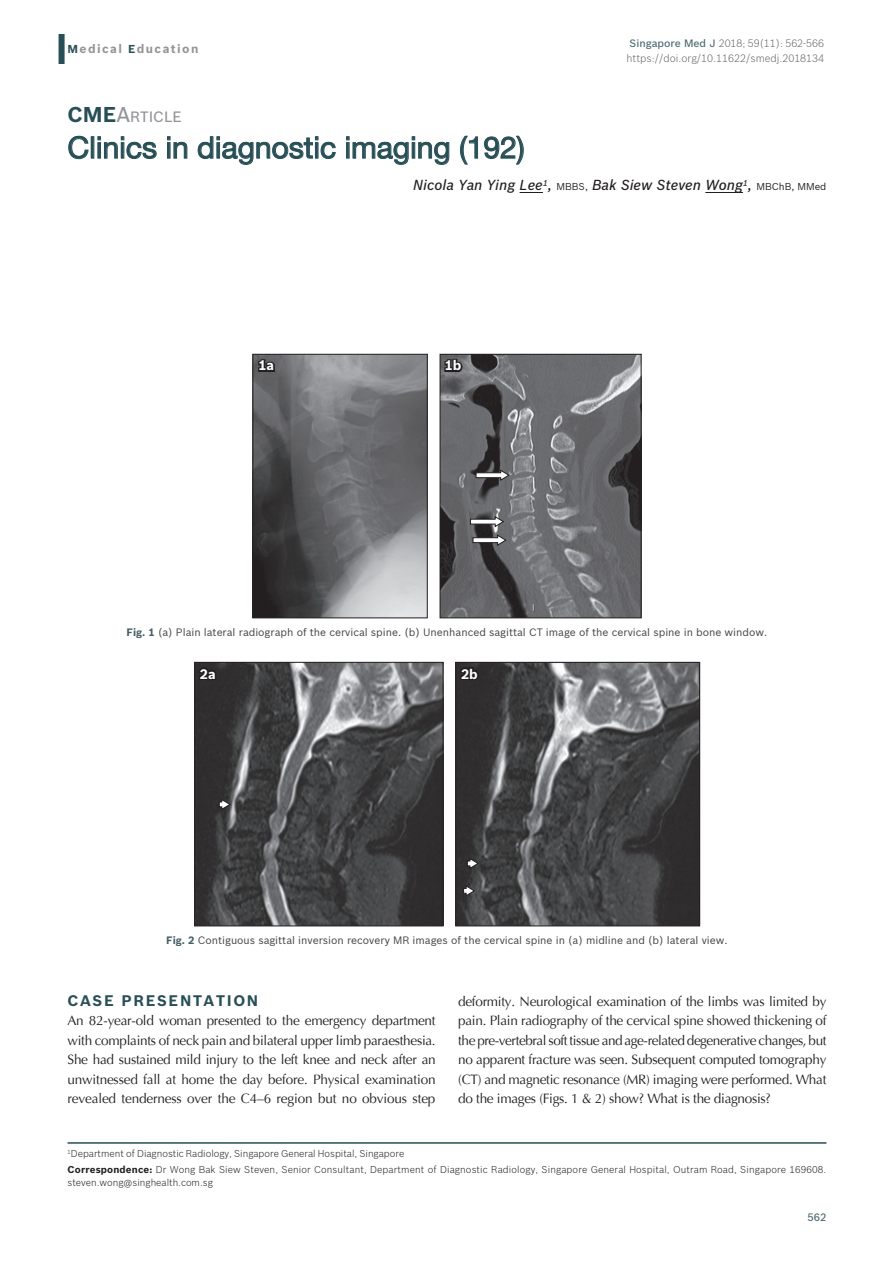
<style>
.page{position:relative;width:894px;height:1263px;background:#fff}
.page>*{position:absolute;margin:0;border:0;box-sizing:border-box;transform-origin:0 0}
.AT{font:30px "Helvetica Neue";color:#284f56}
.t1{font:700 15px "Bosch Sans";letter-spacing:.11em;color:#284f56}
.CME_AH{font:500 14.7px "Bosch Sans";color:#939598}
.AU{font:italic 500 14.25px "Bosch Sans";color:#231f20}
.TXFL{font:13.5px/19.5px "Optima";letter-spacing:-.015em;color:#231f20;text-align:justify}
.t2{font:700 13.5px "Bosch Sans";color:#fff}
.t3{font:700 12px "Bosch Sans";letter-spacing:.12em;color:#939598}
.FGC{font:10.5px "Bosch Sans";color:#414243}
.DOI{font:300 10.5px/15px "Bosch Sans";color:#636366}
.FOLIO{font:500 10.5px "Bosch Sans";color:#4f676d}
.ADD{font:300 9.75px/13.5px "Bosch Sans";letter-spacing:.01em;color:#231f20}
.AFF{font:300 9.75px "Bosch Sans";color:#231f20}
.s1{font-size:11.25px;color:#284f56}
.s2{font-weight:500;color:#4b6a70}
.s3{font-weight:700;font-size:21px;color:#284f56}
.s4{font-size:21px}
.s5{font-weight:400;font-style:normal;font-size:9.75px}
.s6{font-weight:700;color:#425d64}
.s7{font-weight:700}
</style>
<div class="page">
<div style="left:58px;top:34px;width:7px;height:30px;background:#284f56"></div>
<hr style="left:68px;top:1142px;width:758px;height:1px;background:#284f56">
<svg style="left:519px;top:192px;width:23px;height:1px"></svg>
<hr style="left:705px;top:192px;width:37px;height:1px;background:#231f20">
<svg style="left:68px;top:135px;width:21px;height:24px"></svg>
<div style="left:91px;top:136px;width:3px;height:23px;border:1px solid #284f56"></div>
<svg style="left:98px;top:136px;width:59px;height:23px"></svg>
<svg style="left:167px;top:136px;width:21px;height:23px"></svg>
<svg style="left:197px;top:136px;width:139px;height:29px"></svg>
<svg style="left:346px;top:136px;width:103px;height:29px"></svg>
<svg style="left:460px;top:135px;width:64px;height:30px"></svg>
<img style="left:196px;top:664px;width:245px;height:260px">
<div style="left:194px;top:662px;width:249px;height:264px;border:1px solid #231f20"></div>
<img style="left:457px;top:664px;width:240px;height:260px">
<div style="left:455px;top:662px;width:244px;height:264px;border:1px solid #231f20"></div>
<svg style="left:218px;top:798px;width:13px;height:12px"></svg>
<svg style="left:466px;top:857px;width:13px;height:12px"></svg>
<svg style="left:462px;top:884px;width:13px;height:13px"></svg>
<svg style="left:194px;top:665px;width:24px;height:16px"></svg>
<svg style="left:455px;top:665px;width:25px;height:17px"></svg>
<img style="left:254px;top:356px;width:171px;height:260px">
<div style="left:252px;top:354px;width:175px;height:264px;border:1px solid #231f20"></div>
<img style="left:441px;top:356px;width:198px;height:260px">
<div style="left:439px;top:354px;width:202px;height:264px;border:1px solid #231f20"></div>
<svg style="left:475px;top:469px;width:35px;height:12px"></svg>
<svg style="left:469px;top:515px;width:35px;height:13px"></svg>
<svg style="left:472px;top:534px;width:35px;height:12px"></svg>
<svg style="left:256px;top:358px;width:20px;height:15px"></svg>
<svg style="left:442px;top:357px;width:21px;height:18px"></svg>
<p class="t3" style="left:68px;top:42px;width:132px"><span class="s1">M</span>edical <span class="s1">E</span>ducation</p>
<p class="DOI" style="left:626px;top:35px;width:199px"><span class="s2">Singapore Med J</span> 2018; 59(11): 562-566 https://doi.org/10.11622/smedj.2018134</p>
<p class="CME_AH" style="left:68px;top:108px;width:116px"><span class="s3">CME</span><span class="s4">A</span>RTICLE</p>
<p class="AT" style="left:68px;top:130px;width:458px">Clinics in diagnostic imaging (192)</p>
<p class="AU" style="left:413px;top:176px;width:414px">Nicola Yan Ying Lee<sup>1</sup>, <span class="s5">MBBS,</span> Bak Siew Steven Wong<sup>1</sup>, <span class="s5">MBChB, MMed</span></p>
<p class="t2" style="left:258px;top:357px;width:17px">1a</p>
<p class="t2" style="left:444px;top:357px;width:18px">1b</p>
<p class="FGC" style="left:126px;top:625px;width:642px"><span class="s6">Fig. 1</span> (a) Plain lateral radiograph of the cervical spine. (b) Unenhanced sagittal CT image of the cervical spine in bone window.</p>
<p class="t2" style="left:200px;top:665px;width:17px">2a</p>
<p class="t2" style="left:461px;top:665px;width:18px">2b</p>
<p class="FGC" style="left:166px;top:933px;width:562px"><span class="s6">Fig. 2</span> Contiguous sagittal inversion recovery MR images of the cervical spine in (a) midline and (b) lateral view.</p>
<h1 class="t1" style="left:68px;top:991px;width:192px">CASE PRESENTATION</h1>
<p class="TXFL" style="left:68px;top:1011px;width:369px">An 82-year-old woman presented to the emergency department with complaints of neck pain and bilateral upper limb paraesthesia.<br>She had sustained mild injury to the left knee and neck after an unwitnessed fall at home the day before. Physical examination revealed tenderness over the C4–6 region but no obvious step</p>
<p class="TXFL" style="left:458px;top:991px;width:369px">deformity. Neurological examination of the limbs was limited by pain. Plain radiography of the cervical spine showed thickening of the pre-vertebral soft tissue and age-related degenerative changes, but no apparent fracture was seen. Subsequent computed tomography (CT) and magnetic resonance (MR) imaging were performed. What do the images (Figs. 1 &amp; 2) show? What is the diagnosis?</p>
<p class="AFF" style="left:68px;top:1147px;width:338px"><sup>1</sup>Department of Diagnostic Radiology, Singapore General Hospital, Singapore</p>
<p class="ADD" style="left:68px;top:1162px;width:759px"><span class="s7">Correspondence:</span> Dr Wong Bak Siew Steven, Senior Consultant, Department of Diagnostic Radiology, Singapore General Hospital, Outram Road, Singapore 169608. steven.wong@singhealth.com.sg</p>
<p class="FOLIO" style="left:807px;top:1211px;width:20px">562</p>
</div>
